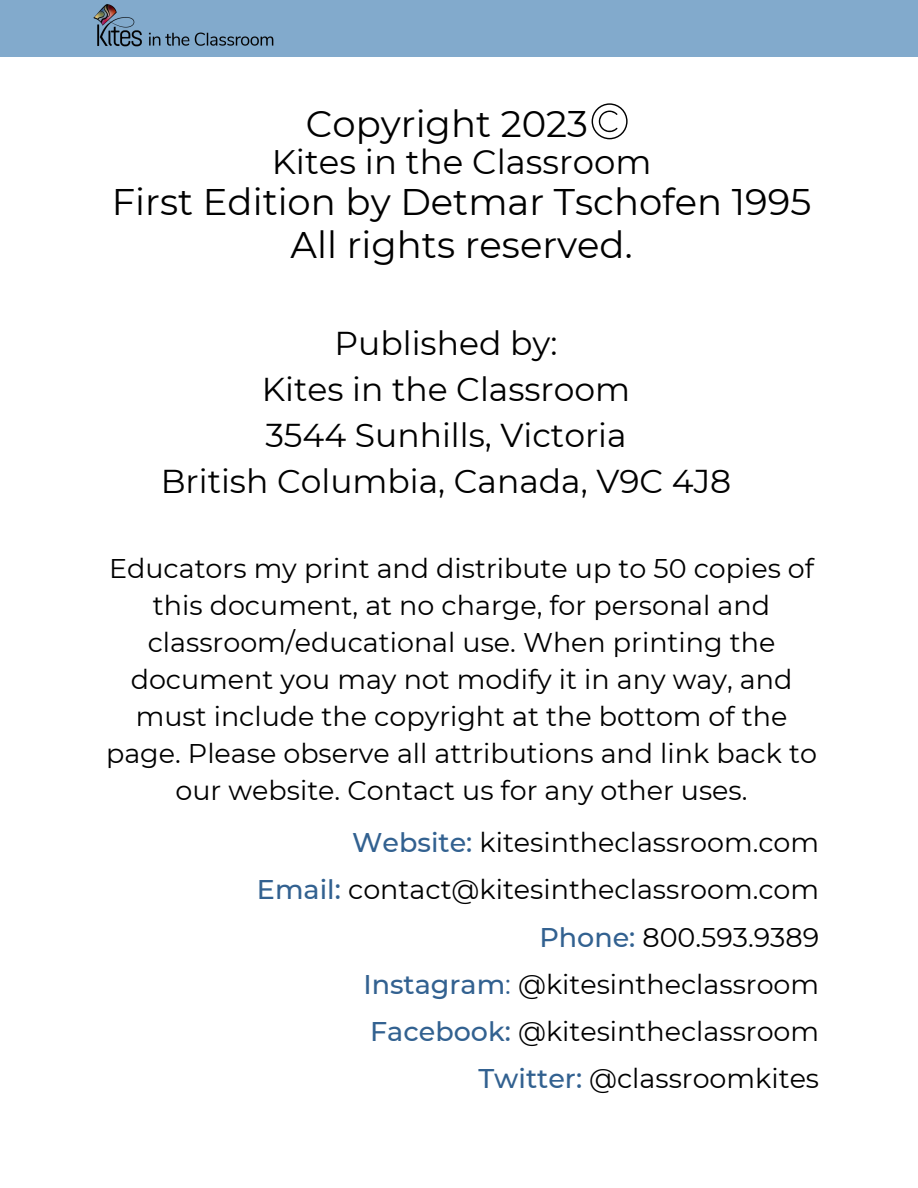
<style>
.page{position:relative;width:918px;height:1188px;background:#fff}
.page>*{position:absolute;margin:0;border:0;box-sizing:border-box;transform-origin:0 0}
.t1{font:37.05px/43.2px "Montserrat";color:#000;text-align:center}
.t2{font:34.05px "Montserrat";color:#000}
.t3{font:33px/46.2px "Montserrat";color:#000;text-align:center}
.t4{font:27px/37.2px "Montserrat";color:#000;text-align:center}
.s1{font-weight:500;color:#326190}
.s2{color:#326190}
</style>
<div class="page">
<svg style="left:592px;top:103px;width:36px;height:36px"></svg>
<div style="left:0;top:0;width:918px;height:57px;background:#82aacc"></div>
<img style="left:93px;top:4px;width:181px;height:43px">
<h1 class="t1" style="left:306px;top:102px;width:284px">Copyright 2023</h1>
<p class="t2" style="left:272px;top:142px;width:381px">Kites in the Classroom</p>
<h1 class="t1" style="left:112px;top:180px;width:701px">First Edition by Detmar Tschofen 1995<br>All rights reserved.</h1>
<p class="t3" style="left:161px;top:320px;width:572px">Published by:<br>Kites in the Classroom<br>3544 Sunhills, Victoria<br>British Columbia, Canada, V9C 4J8</p>
<p class="t4" style="left:106px;top:549px;width:712px">Educators my print and distribute up to 50 copies of this document, at no charge, for personal and classroom/educational use. When printing the document you may not modify it in any way, and must include the copyright at the bottom of the page. Please observe all attributions and link back to our website. Contact us for any other uses.</p>
<p class="t4" style="left:257px;top:819px;width:564px;line-height:47.2px;text-align:right"><span class="s1">Website:</span> kitesintheclassroom.com<br><span class="s1">Email:</span> contact@kitesintheclassroom.com <span class="s1">Phone:</span> 800.593.9389<br><span class="s1">Instagram</span><span class="s2">:</span> @kitesintheclassroom <span class="s1">Facebook:</span> @kitesintheclassroom<br><span class="s1">Twitter:</span> @classroomkites</p>
</div>
